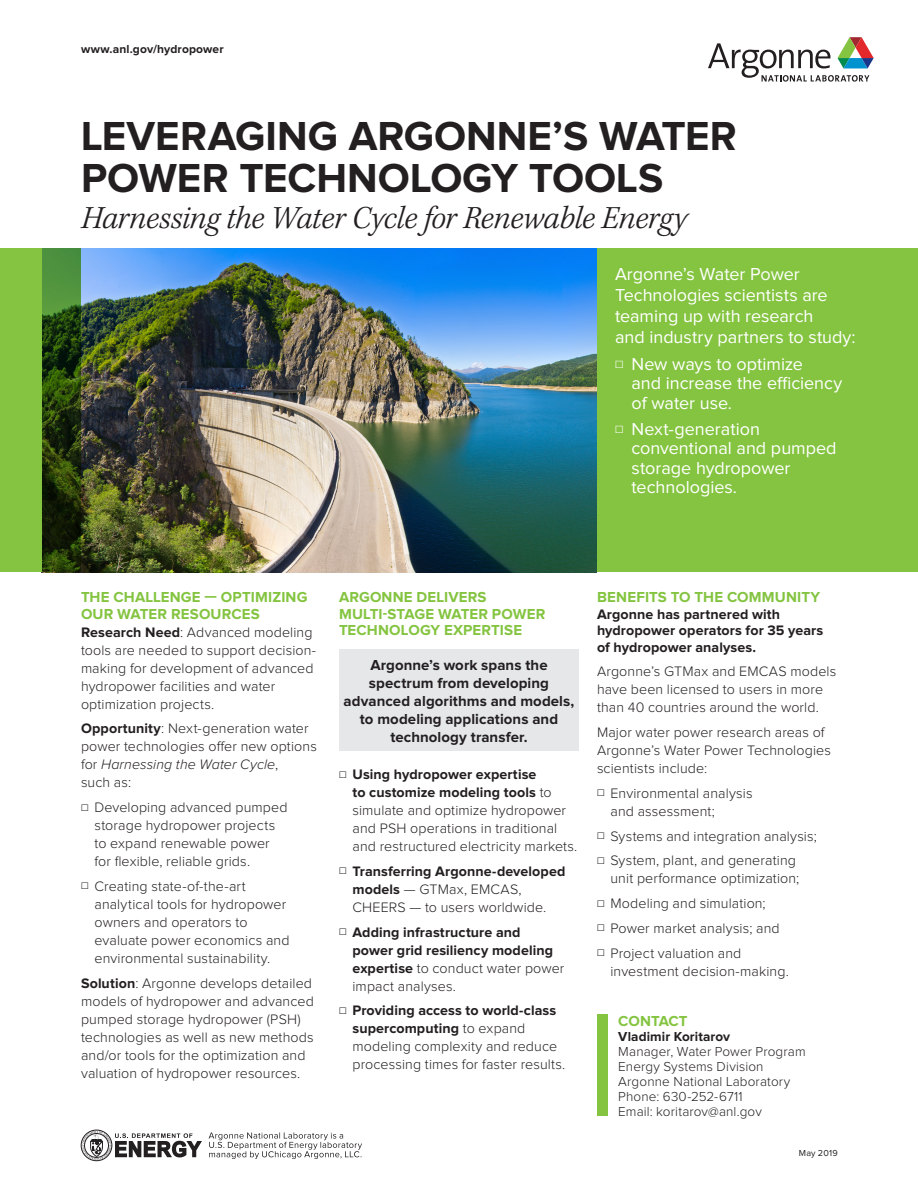
<style>
.page{position:relative;width:918px;height:1188px;background:#fff}
.page>*{position:absolute;margin:0;border:0;box-sizing:border-box;transform-origin:0 0}
._01_headline{font:700 42px/42px "Proxima Nova";color:#231f20}
._02_subheadline{font:italic 300 33px "Kepler Std";letter-spacing:-.01em;color:#231f20}
._01_sidebar_text{font:18px/19.5px "Proxima Nova";color:#fff}
._01_subhead{font:700 15px/16.5px "Proxima Nova";letter-spacing:.01em;color:#84c440}
._03_subhead{font:700 15px/18px "Proxima Nova";letter-spacing:.005em;color:#231f20;text-align:center}
._01_contact_head{font:700 15px "Proxima Nova";color:#84c440}
._04_body{font:300 14.25px/18px "Proxima Nova";letter-spacing:.01em;color:#231f20}
._04_body-2{font:700 14.25px/18px "Proxima Nova";letter-spacing:.005em;color:#231f20}
._02_contact_info{font:300 13.5px/15px "Proxima Nova";letter-spacing:.01em;color:#231f20}
._02_header__www_anl{font:700 12px "Proxima Nova";letter-spacing:.01em;color:#231f20}
._10_date{font:9px "Proxima Nova";letter-spacing:.03em;color:#231f20}
.s1{font-weight:300;font-size:12.6px}
.s2{font-weight:700}
.s3{font-style:italic}
.s4{font-size:11.4px}
.s5{font-weight:300;font-size:11.4px}
.s6{font-weight:300}
</style>
<div class="page">
<svg style="left:81px;top:1130px;width:121px;height:31px"></svg>
<svg style="left:209px;top:1133px;width:153px;height:26px"></svg>
<svg style="left:708px;top:37px;width:166px;height:45px"></svg>
<img style="left:81px;top:248px;width:516px;height:324px">
<svg style="left:42px;top:248px;width:39px;height:324px;background:#284613"></svg>
<div style="left:0;top:248px;width:42px;height:324px;background:#84c440"></div>
<div style="left:597px;top:248px;width:321px;height:324px;background:#84c440"></div>
<div style="left:597px;top:1014px;width:11px;height:102px;background:#84c440"></div>
<div style="left:339px;top:650px;width:240px;height:101px;background:#e6e7e9"></div>
<p class="_02_header__www_anl" style="left:81px;top:43px;width:144px">www.anl.gov/hydropower</p>
<p class="_01_headline" style="left:81px;top:117px;width:657px">LEVERAGING ARGONNE’S WATER<br>POWER TECHNOLOGY TOOLS</p>
<p class="_02_subheadline" style="left:81px;top:199px;width:608px">Harnessing the Water Cycle for Renewable Energy</p>
<p class="_01_sidebar_text" style="left:615px;top:265px;width:242px;line-height:21px">Argonne’s Water Power<br>Technologies scientists are teaming up with research<br>and industry partners to study:</p>
<p class="_01_sidebar_text" style="left:632px;top:355px;width:212px;text-indent:-16px"><span class="s1">☐</span> New ways to optimize<br>and increase the efficiency of water use.</p>
<p class="_01_sidebar_text" style="left:632px;top:420px;width:207px;text-indent:-16px"><span class="s1">☐</span> Next-generation conventional and pumped storage hydropower technologies.</p>
<p class="_01_subhead" style="left:81px;top:589px;width:228px">THE CHALLENGE — OPTIMIZING<br>OUR WATER RESOURCES</p>
<p class="_04_body" style="left:81px;top:623px;width:237px"><span class="s2">Research Need</span>: Advanced modeling tools are needed to support decision&shy;making for development of advanced hydropower facilities and water optimization projects.</p>
<p class="_04_body" style="left:81px;top:720px;width:237px"><span class="s2">Opportunity</span>: Next-generation water power technologies offer new options for <span class="s3">Harnessing the Water Cycle</span>,<br>such as:</p>
<p class="_04_body" style="left:94px;top:799px;width:195px;text-indent:-14px"><span class="s4">☐</span> Developing advanced pumped storage hydropower projects to expand renewable power for flexible, reliable grids.</p>
<p class="_04_body" style="left:94px;top:878px;width:197px;text-indent:-14px"><span class="s4">☐</span> Creating state-of-the-art analytical tools for hydropower owners and operators to evaluate power economics and environmental sustainability.</p>
<p class="_04_body" style="left:81px;top:974px;width:234px"><span class="s2">Solution</span>: Argonne develops detailed models of hydropower and advanced pumped storage hydropower (PSH) technologies as well as new methods and/or tools for the optimization and valuation of hydropower resources.</p>
<p class="_01_subhead" style="left:339px;top:589px;width:208px">ARGONNE DELIVERS<br>MULTI‑STAGE WATER POWER<br>TECHNOLOGY EXPERTISE</p>
<p class="_03_subhead" style="left:344px;top:657px;width:232px">Argonne’s work spans the spectrum from developing advanced algorithms and models, to modeling applications and technology transfer.</p>
<p class="_04_body" style="left:352px;top:766px;width:226px;text-indent:-14px"><span class="s4">☐</span> <span class="s2">Using hydropower expertise<br>to customize modeling tools</span> to simulate and optimize hydropower and PSH operations in traditional and restructured electricity markets.</p>
<p class="_04_body" style="left:352px;top:863px;width:214px;text-indent:-14px"><span class="s4">☐</span> <span class="s2">Transferring Argonne-developed models</span> — GTMax, EMCAS,<br>CHEERS — to users worldwide.</p>
<p class="_04_body-2" style="left:352px;top:923px;width:213px;text-indent:-14px"><span class="s5">☐</span> Adding infrastructure and power grid resiliency modeling expertise <span class="s6">to conduct water power impact analyses.</span></p>
<p class="_04_body" style="left:352px;top:1002px;width:214px;text-indent:-14px"><span class="s4">☐</span> <span class="s2">Providing access to world-class supercomputing</span> to expand modeling complexity and reduce processing times for faster results.</p>
<p class="_01_subhead" style="left:597px;top:589px;width:225px">BENEFITS TO THE COMMUNITY</p>
<p class="_04_body-2" style="left:597px;top:606px;width:228px;line-height:16.5px">Argonne has partnered with hydropower operators for 35 years of hydropower analyses.</p>
<p class="_04_body" style="left:597px;top:663px;width:241px">Argonne’s GTMax and EMCAS models have been licensed to users in more than 40 countries around the world.</p>
<p class="_04_body" style="left:597px;top:724px;width:235px">Major water power research areas of<br>Argonne’s Water Power Technologies scientists include:</p>
<p class="_04_body" style="left:610px;top:785px;width:144px;text-indent:-14px"><span class="s4">☐</span> Environmental analysis and assessment;</p>
<p class="_04_body" style="left:597px;top:827px;width:221px"><span class="s4">☐</span> Systems and integration analysis;</p>
<p class="_04_body" style="left:597px;top:852px;width:204px;text-align:right"><span class="s4">☐</span> System, plant, and generating unit performance optimization;</p>
<p class="_04_body" style="left:597px;top:895px;width:170px"><span class="s4">☐</span> Modeling and simulation;</p>
<p class="_04_body" style="left:597px;top:920px;width:184px"><span class="s4">☐</span> Power market analysis; and</p>
<p class="_04_body" style="left:610px;top:944px;width:180px;text-indent:-14px"><span class="s4">☐</span> Project valuation and investment decision-making.</p>
<p class="_01_contact_head" style="left:618px;top:1014px;width:71px">CONTACT</p>
<p class="_02_contact_info" style="left:618px;top:1030px;width:189px"><span class="s2">Vladimir Koritarov<br></span>Manager, Water Power Program<br>Energy Systems Division<br>Argonne National Laboratory<br>Phone: 630-252-6711<br>Email: koritarov@anl.gov</p>
<p class="_10_date" style="left:799px;top:1149px;width:40px">May 2019</p>
</div>
